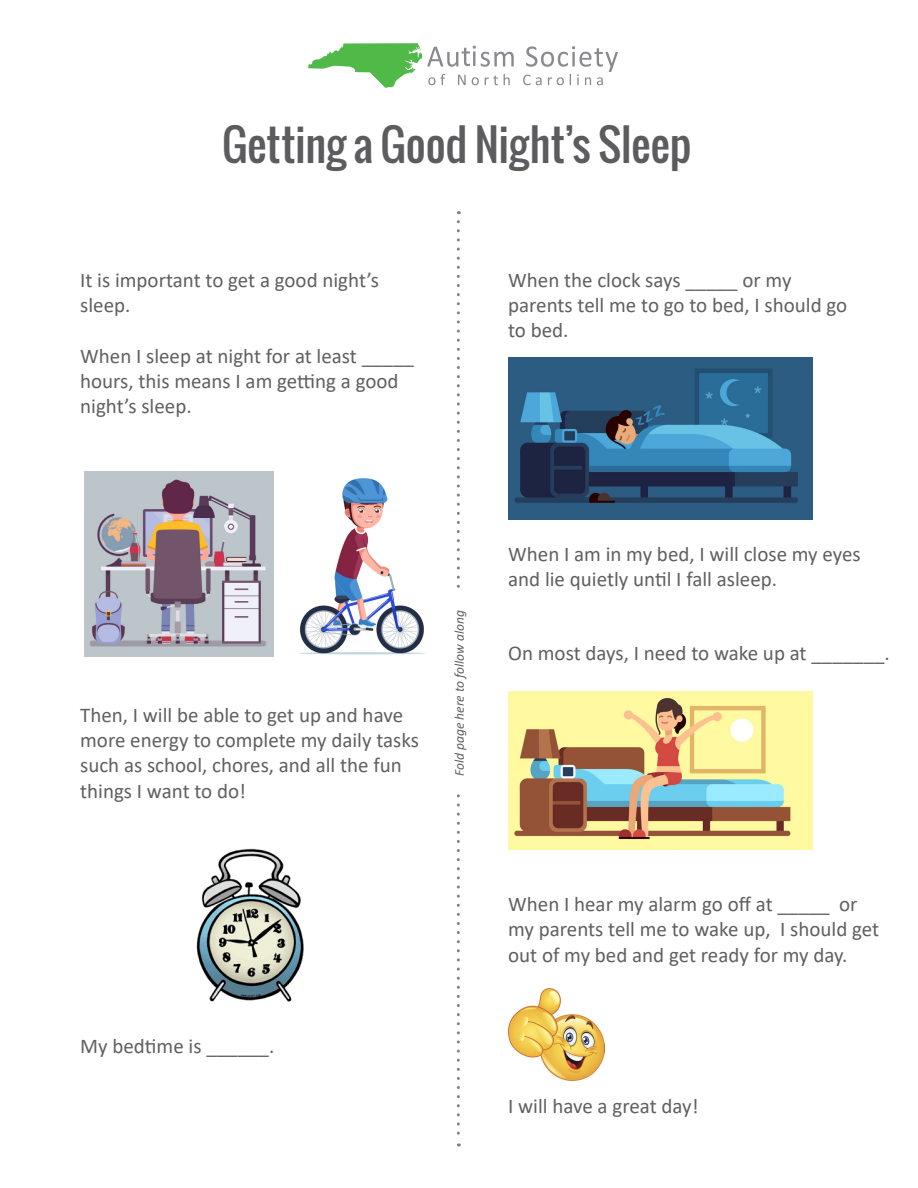
<style>
.page{position:relative;width:918px;height:1188px;background:#fff}
.page>*{position:absolute;margin:0;border:0;box-sizing:border-box;transform-origin:0 0}
.t1{font:43.05px "Oswald";color:#5c5c5f}
.t2{font:21px/25.2px "Calibri";color:#5f6062}
.t3{font:italic 13.5px "Calibri";color:#5f6062}
</style>
<div class="page">
<img style="left:299px;top:478px;width:126px;height:177px">
<svg style="left:457px;top:222px;width:3px;height:924px"></svg>
<div style="left:444px;top:593px;width:30px;height:201px;background:#fff"></div>
<svg style="left:523px;top:46px;width:94px;height:39px"></svg>
<svg style="left:308px;top:43px;width:206px;height:45px"></svg>
<img style="left:84px;top:471px;width:189px;height:186px">
<img style="left:508px;top:358px;width:305px;height:162px">
<img style="left:508px;top:691px;width:305px;height:158px">
<img style="left:196px;top:848px;width:108px;height:154px">
<img style="left:508px;top:989px;width:96px;height:92px">
<p class="t1" style="left:222px;top:112px;width:471px">Getting a Good Night’s Sleep</p>
<p class="t2" style="left:80px;top:267px;width:300px">It is important to get a good night’s sleep.</p>
<p class="t2" style="left:80px;top:342px;width:335px">When I sleep at night for at least _____ hours, this means I am getting a good night’s sleep.</p>
<p class="t2" style="left:508px;top:267px;width:341px">When the clock says _____ or my parents tell me to go to bed, I should go to bed.</p>
<p class="t2" style="left:80px;top:702px;width:340px">Then, I will be able to get up and have more energy to complete my daily tasks such as school, chores, and all the fun things I want to do!</p>
<p class="t3" style="left:450px;top:776px;width:167px;rotate:-90deg">Fold page here to follow along</p>
<p class="t2" style="left:80px;top:1033px;width:196px">My bedtime is ______.</p>
<p class="t2" style="left:508px;top:540px;width:354px">When I am in my bed, I will close my eyes and lie quietly until I fall asleep.</p>
<p class="t2" style="left:508px;top:640px;width:383px">On most days, I need to wake up at _______.</p>
<p class="t2" style="left:508px;top:891px;width:373px">When I hear my alarm go off at _____ or my parents tell me to wake up, I should get out of my bed and get ready for my day.</p>
<p class="t2" style="left:508px;top:1093px;width:192px">I will have a great day!</p>
</div>
